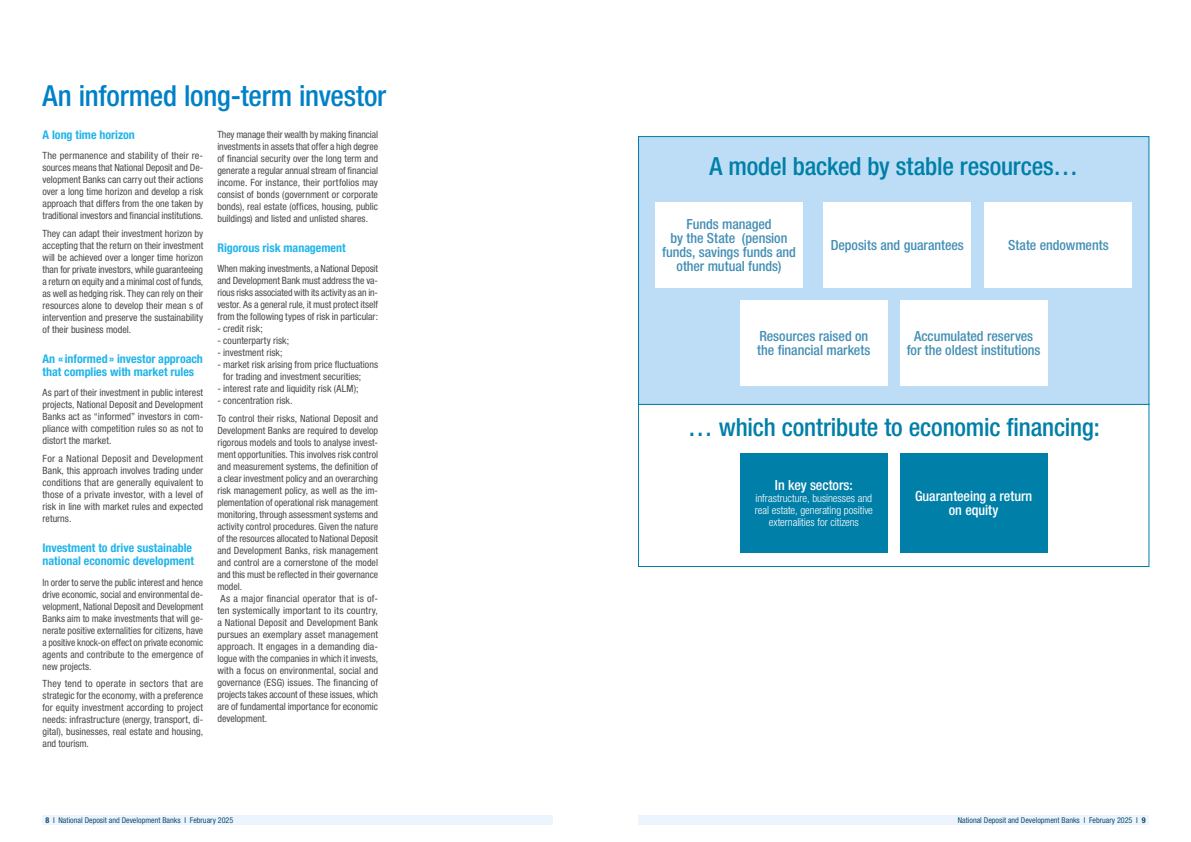
<style>
.page{position:relative;width:1191px;height:842px;background:#fff}
.page>*{position:absolute;margin:0;border:0;box-sizing:border-box;transform-origin:0 0}
.inter_1{font:500 condensed 29px "Helvetica Neue LT Pro";letter-spacing:-.01em;color:#0081c7}
.inter_1-2{font:500 condensed 25px "Helvetica Neue LT Pro";letter-spacing:-.005em;color:#007fa8}
.texte{font:500 condensed 14px/14px "Helvetica Neue LT Pro";letter-spacing:-.005em;color:#448fb5;text-align:center}
.Modèle{font:500 condensed 14px/14px "Helvetica Neue LT Pro";color:#fff;text-align:center}
.inter_2{font:700 condensed 12px/13px "Helvetica Neue LT Pro";color:#21b5ea}
.inter_1-3{font:700 condensed 12px "Helvetica Neue LT Pro";color:#21b5ea}
.Modèle-2{font:300 condensed 11px/12px "Helvetica Neue LT Pro";letter-spacing:-.005em;color:#fff;text-align:center}
.texte__2{font:condensed 10px/12px "Helvetica Neue LT Pro";color:#4a4a49;text-align:justify}
.texte-2{font:condensed 10px/12px "Helvetica Neue LT Pro";color:#4a4a49;text-align:justify}
.t1{font:condensed 8px "Helvetica Neue LT Pro";color:#144c6e}
.s1{font-weight:700}
</style>
<div class="page">
<div style="left:43px;top:815px;width:510px;height:10px;background:#ecf5fd"></div>
<div style="left:638px;top:815px;width:510px;height:10px;background:#ecf5fd"></div>
<div style="left:638px;top:404px;width:511px;height:163px;background:#fff;border:1px solid #007fa8"></div>
<div style="left:638px;top:137px;width:511px;height:267px;background:#bcddf5"></div>
<div style="left:638px;top:136px;width:511px;height:269px;border:1px solid #007fa8"></div>
<div style="left:655px;top:202px;width:147px;height:85px;background:#fff"></div>
<div style="left:823px;top:202px;width:148px;height:85px;background:#fff"></div>
<div style="left:984px;top:202px;width:148px;height:85px;background:#fff"></div>
<div style="left:740px;top:301px;width:147px;height:85px;background:#fff"></div>
<div style="left:900px;top:301px;width:147px;height:85px;background:#fff"></div>
<div style="left:740px;top:454px;width:147px;height:99px;background:#007fa8"></div>
<div style="left:900px;top:454px;width:147px;height:99px;background:#007fa8"></div>
<p class="inter_1" style="left:43px;top:78px;width:345px">An informed long-term investor</p>
<p class="inter_1-3" style="left:43px;top:127px;width:94px">A long time horizon</p>
<p class="texte-2" style="left:43px;top:149px;width:162px">The permanence and stability of their re&shy;sources means that National Deposit and De&shy;velopment Banks can carry out their actions over a long time horizon and develop a risk approach that differs from the one taken by traditional investors and financial institutions.</p>
<p class="texte__2" style="left:43px;top:227px;width:162px">They can adapt their investment horizon by accepting that the return on their investment will be achieved over a longer time horizon than for private investors, while guaranteeing a return on equity and a minimal cost of funds, as well as hedging risk. They can rely on their resources alone to develop their mean s of intervention and preserve the sustainability of their business model.</p>
<p class="inter_2" style="left:43px;top:352px;width:162px">An « informed » investor approach that complies with market rules</p>
<p class="texte-2" style="left:43px;top:387px;width:162px">As part of their investment in public interest projects, National Deposit and Development Banks act as “informed” investors in com&shy;pliance with competition rules so as not to distort the market.</p>
<p class="texte__2" style="left:43px;top:452px;width:162px">For a National Deposit and Development Bank, this approach involves trading under conditions that are generally equivalent to those of a private investor, with a level of risk in line with market rules and expected returns.</p>
<p class="inter_2" style="left:43px;top:541px;width:153px">Investment to drive sustainable national economic development</p>
<p class="texte-2" style="left:43px;top:576px;width:162px">In order to serve the public interest and hence drive economic, social and environmental de&shy;velopment, National Deposit and Development Banks aim to make investments that will ge&shy;nerate positive externalities for citizens, have a positive knock-on effect on private economic agents and contribute to the emergence of new projects.</p>
<p class="texte__2" style="left:43px;top:677px;width:162px">They tend to operate in sectors that are strategic for the economy, with a preference for equity investment according to project needs: infrastructure (energy, transport, di&shy;gital), businesses, real estate and housing, and tourism.</p>
<p class="texte__2" style="left:217px;top:128px;width:162px">They manage their wealth by making financial investments in assets that offer a high degree of financial security over the long term and generate a regular annual stream of financial income. For instance, their portfolios may consist of bonds (government or corporate bonds), real estate (offices, housing, public buildings) and listed and unlisted shares.</p>
<p class="inter_2" style="left:217px;top:241px;width:130px">Rigorous risk management</p>
<p class="texte-2" style="left:217px;top:262px;width:162px">When making investments, a National Deposit and Development Bank must address the va&shy;rious risks associated with its activity as an in&shy;vestor. As a general rule, it must protect itself from the following types of risk in particular:</p>
<p class="texte-2" style="left:217px;top:322px;width:47px">- credit risk;</p>
<p class="texte-2" style="left:217px;top:334px;width:73px">- counterparty risk;</p>
<p class="texte-2" style="left:217px;top:346px;width:67px">- investment risk;</p>
<p class="texte-2" style="left:223px;top:358px;width:156px;text-indent:-6px">- market risk arising from price fluctuations for trading and investment securities;</p>
<p class="texte-2" style="left:217px;top:382px;width:143px">- interest rate and liquidity risk (ALM);</p>
<p class="texte-2" style="left:217px;top:394px;width:77px">- concentration risk.</p>
<p class="texte__2" style="left:217px;top:412px;width:162px">To control their risks, National Deposit and Development Banks are required to develop rigorous models and tools to analyse invest&shy;ment opportunities. This involves risk control and measurement systems, the definition of a clear investment policy and an overarching risk management policy, as well as the im&shy;plementation of operational risk management monitoring, through assessment systems and activity control procedures. Given the nature of the resources allocated to National Deposit and Development Banks, risk management and control are a cornerstone of the model and this must be reflected in their governance model.</p>
<p class="texte-2" style="left:217px;top:592px;width:162px;text-indent:3px">As a major financial operator that is of&shy;ten systemically important to its country, a National Deposit and Development Bank pursues an exemplary asset management approach. It engages in a demanding dia&shy;logue with the companies in which it invests, with a focus on environmental, social and governance (ESG) issues. The financing of projects takes account of these issues, which are of fundamental importance for economic development.</p>
<p class="inter_1-2" style="left:709px;top:151px;width:370px">A model backed by stable resources…</p>
<p class="texte" style="left:662px;top:217px;width:135px">Funds managed<br>by the State (pension funds, savings funds and other mutual funds)</p>
<p class="texte" style="left:830px;top:238px;width:135px">Deposits and guarantees</p>
<p class="texte" style="left:1008px;top:238px;width:102px">State endowments</p>
<p class="texte" style="left:757px;top:329px;width:115px;text-align:left">Resources raised on the financial markets</p>
<p class="texte" style="left:906px;top:329px;width:135px">Accumulated reserves for the oldest institutions</p>
<p class="inter_1-2" style="left:688px;top:412px;width:413px">… which contribute to economic financing:</p>
<p class="Modèle" style="left:775px;top:478px;width:79px">In key sectors:</p>
<p class="Modèle-2" style="left:754px;top:492px;width:120px">infrastructure, businesses and real estate, generating positive externalities for citizens</p>
<p class="Modèle" style="left:915px;top:489px;width:119px">Guaranteeing a return on equity</p>
<p class="t1" style="left:45px;top:815px;width:189px"><span class="s1">8</span> I National Deposit and Development Banks I February 2025</p>
<p class="t1" style="left:957px;top:815px;width:189px">National Deposit and Development Banks I February 2025 I <span class="s1">9</span></p>
</div>
